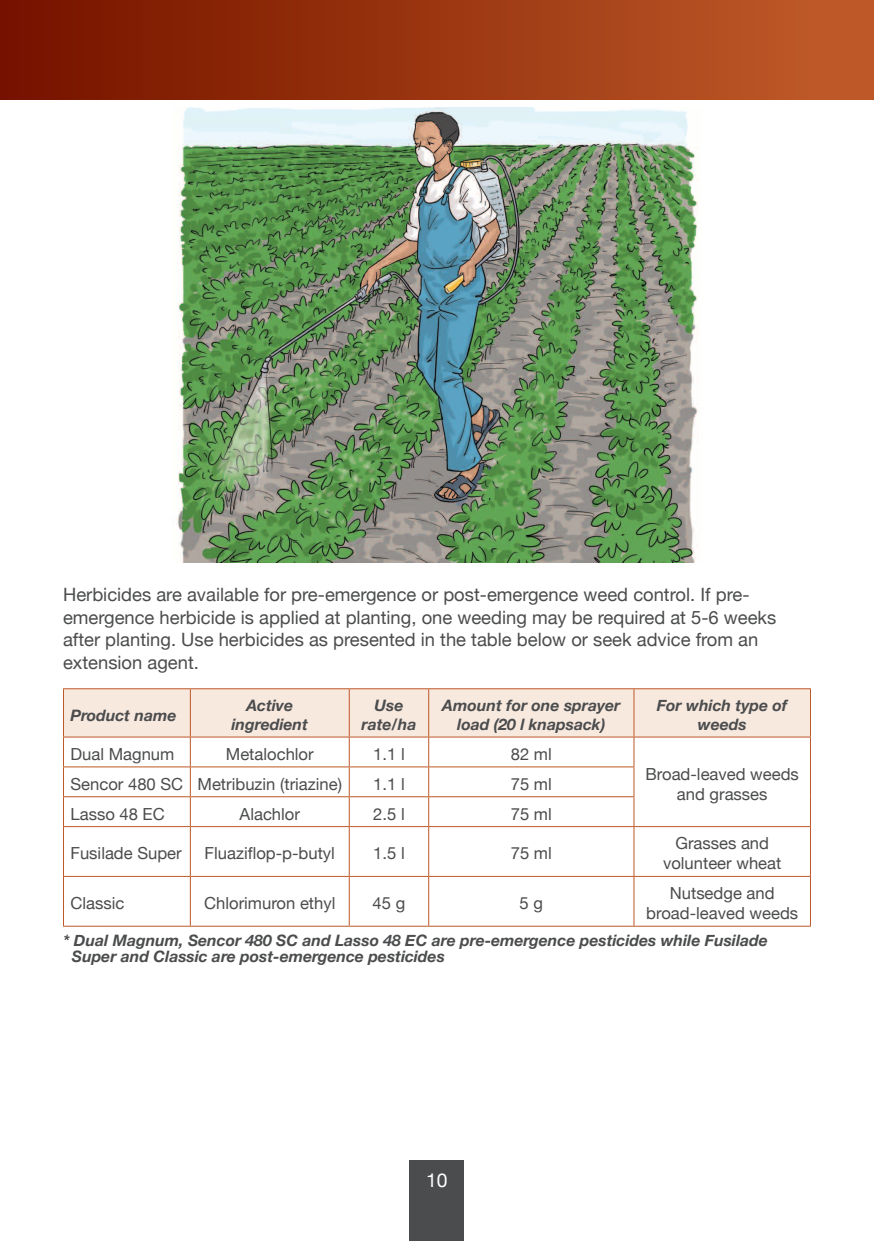
<style>
.page{position:relative;width:874px;height:1241px;background:#fff}
.page>*{position:absolute;margin:0;border:0;box-sizing:border-box;transform-origin:0 0}
.t1{font:19.25px "Helvetica Neue";color:#fff}
.t2{font:18.38px/22.8px "Helvetica Neue";color:#4b4c4d}
.t3{font:16.62px/19.9px "Helvetica Neue";color:#4b4c4d;text-align:center}
.t4{font:italic 700 15.75px/18.9px "Helvetica Neue";color:#4b4c4d;text-align:center}
</style>
<div class="page">
<div style="left:0;top:0;width:873px;height:99px;background:linear-gradient(to right,#751100,#c25c2a)"></div>
<div style="left:409px;top:1160px;width:55px;height:80px;background:#4b4c4d"></div>
<svg style="left:63px;top:688px;width:747px;height:138px"></svg>
<hr style="left:809px;top:796px;width:1px;height:30px;background:#be5828">
<hr style="left:63px;top:826px;width:127px;height:1px;background:#be5828">
<hr style="left:63px;top:826px;width:1px;height:49px;background:#be5828">
<hr style="left:190px;top:826px;width:159px;height:1px;background:#be5828">
<hr style="left:190px;top:826px;width:1px;height:49px;background:#be5828">
<hr style="left:349px;top:826px;width:79px;height:1px;background:#be5828">
<hr style="left:348px;top:826px;width:1px;height:49px;background:#be5828">
<hr style="left:428px;top:826px;width:205px;height:1px;background:#be5828">
<hr style="left:428px;top:826px;width:1px;height:49px;background:#be5828">
<hr style="left:633px;top:826px;width:177px;height:1px;background:#be5828">
<hr style="left:633px;top:826px;width:1px;height:49px;background:#be5828">
<hr style="left:809px;top:826px;width:1px;height:49px;background:#be5828">
<hr style="left:63px;top:875px;width:127px;height:1px;background:#be5828">
<hr style="left:63px;top:876px;width:1px;height:49px;background:#be5828">
<hr style="left:190px;top:875px;width:159px;height:1px;background:#be5828">
<hr style="left:190px;top:876px;width:1px;height:49px;background:#be5828">
<hr style="left:349px;top:875px;width:79px;height:1px;background:#be5828">
<hr style="left:348px;top:876px;width:1px;height:49px;background:#be5828">
<hr style="left:428px;top:875px;width:205px;height:1px;background:#be5828">
<hr style="left:428px;top:876px;width:1px;height:49px;background:#be5828">
<hr style="left:633px;top:875px;width:177px;height:1px;background:#be5828">
<hr style="left:633px;top:876px;width:1px;height:49px;background:#be5828">
<hr style="left:809px;top:876px;width:1px;height:49px;background:#be5828">
<hr style="left:63px;top:925px;width:127px;height:1px;background:#be5828">
<hr style="left:190px;top:925px;width:159px;height:1px;background:#be5828">
<hr style="left:349px;top:925px;width:79px;height:1px;background:#be5828">
<hr style="left:428px;top:925px;width:205px;height:1px;background:#be5828">
<hr style="left:633px;top:925px;width:177px;height:1px;background:#be5828">
<img style="left:176px;top:108px;width:522px;height:454px">
<p class="t2" style="left:63px;top:582px;width:714px">Herbicides are available for pre-emergence or post-emergence weed control. If pre&shy;emergence herbicide is applied at planting, one weeding may be required at 5-6 weeks after planting. Use herbicides as presented in the table below or seek advice from an extension agent.</p>
<p class="t4" style="left:70px;top:705px;width:107px">Product name</p>
<p class="t4" style="left:361px;top:695px;width:56px">Use rate/ha</p>
<p class="t4" style="left:442px;top:695px;width:179px">Amount for one sprayer load (20 l knapsack)</p>
<p class="t4" style="left:656px;top:695px;width:132px">For which type of weeds</p>
<p class="t4" style="left:246px;top:695px;width:48px">Active</p>
<p class="t4" style="left:231px;top:714px;width:78px">ingredient</p>
<p class="t3" style="left:70px;top:743px;width:105px">Dual Magnum</p>
<p class="t3" style="left:226px;top:743px;width:89px">Metalochlor</p>
<p class="t3" style="left:373px;top:743px;width:33px">1.1 l</p>
<p class="t3" style="left:510px;top:743px;width:42px">82 ml</p>
<p class="t3" style="left:70px;top:773px;width:114px">Sencor 480 SC</p>
<p class="t3" style="left:197px;top:773px;width:146px">Metribuzin (triazine)</p>
<p class="t3" style="left:373px;top:773px;width:33px">1.1 l</p>
<p class="t3" style="left:510px;top:773px;width:42px">75 ml</p>
<p class="t3" style="left:70px;top:803px;width:96px">Lasso 48 EC</p>
<p class="t3" style="left:239px;top:803px;width:62px">Alachlor</p>
<p class="t3" style="left:373px;top:803px;width:33px">2.5 l</p>
<p class="t3" style="left:510px;top:803px;width:42px">75 ml</p>
<p class="t3" style="left:70px;top:843px;width:113px">Fusilade Super</p>
<p class="t3" style="left:204px;top:843px;width:132px">Fluaziflop-p-butyl</p>
<p class="t3" style="left:373px;top:843px;width:33px">1.5 l</p>
<p class="t3" style="left:510px;top:843px;width:42px">75 ml</p>
<p class="t3" style="left:645px;top:763px;width:155px">Broad-leaved weeds and grasses</p>
<p class="t3" style="left:675px;top:833px;width:95px">Grasses and</p>
<p class="t3" style="left:662px;top:853px;width:120px">volunteer wheat</p>
<p class="t3" style="left:669px;top:883px;width:106px">Nutsedge and</p>
<p class="t3" style="left:646px;top:902px;width:153px">broad-leaved weeds</p>
<p class="t4" style="left:63px;top:930px;width:706px">* Dual Magnum, Sencor 480 SC and Lasso 48 EC are pre-emergence pesticides while Fusilade</p>
<p class="t4" style="left:72px;top:946px;width:374px">Super and Classic are post-emergence pesticides</p>
<p class="t3" style="left:70px;top:893px;width:55px">Classic</p>
<p class="t3" style="left:204px;top:893px;width:133px">Chlorimuron ethyl</p>
<p class="t3" style="left:372px;top:893px;width:34px">45 g</p>
<p class="t3" style="left:519px;top:893px;width:25px">5 g</p>
<p class="t1" style="left:426px;top:1168px;width:23px">10</p>
</div>
